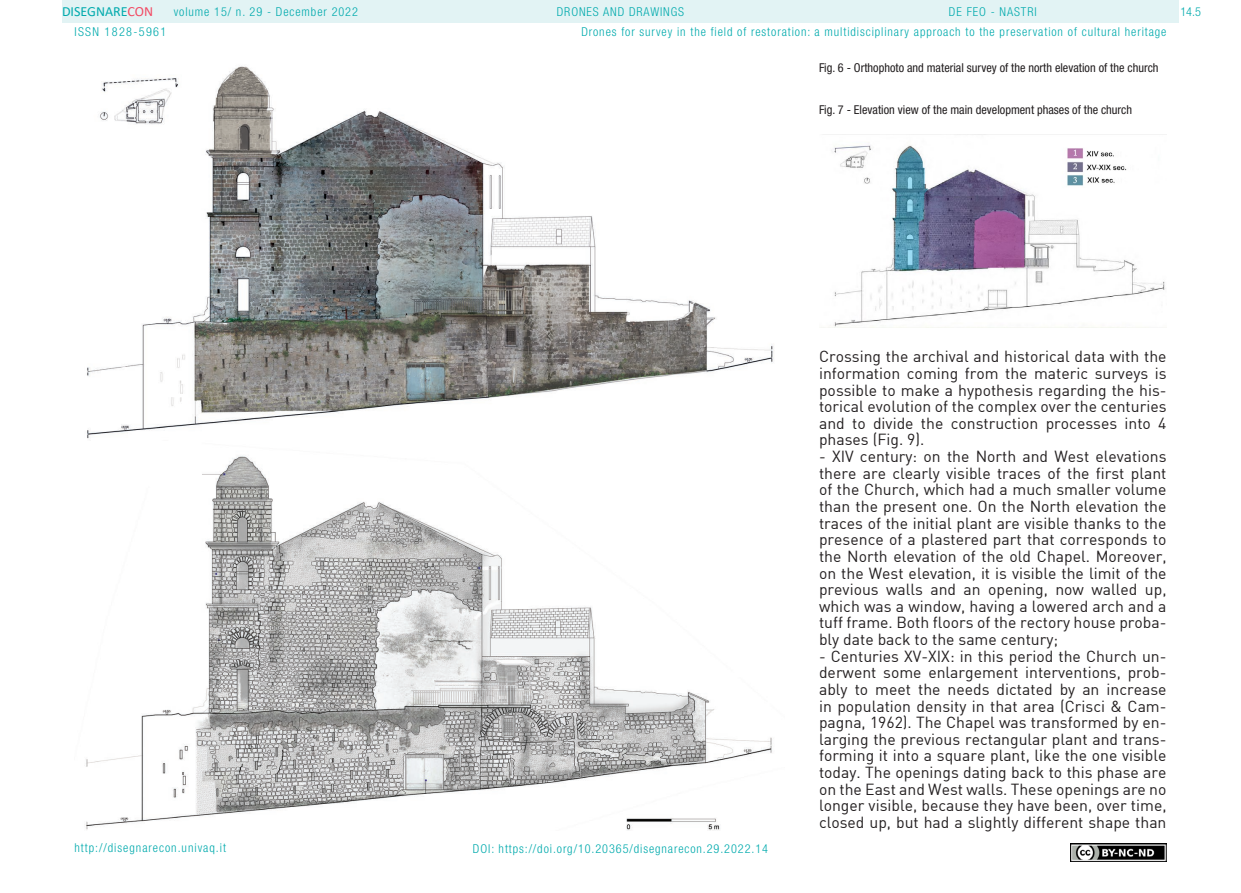
<style>
.page{position:relative;width:1241px;height:893px;background:#fff}
.page>*{position:absolute;margin:0;border:0;box-sizing:border-box;transform-origin:0 0}
.t1{font:15.75px/16.6px "DIN";color:#231f20;text-align:justify}
.t2{font:14px "Calibri";color:#00aaad}
.t3{font:300 condensed 12.25px "Helvetica Neue LT Std";letter-spacing:.075em;color:#00aaad}
.t4{font:condensed 12.25px "Helvetica Neue LT Std";color:#231f20}
.t5{font:300 condensed 12.25px "Helvetica Neue LT Std";letter-spacing:.11em;color:#00aaad}
.s1{color:#f24862}
</style>
<div class="page">
<div style="left:62px;top:0;width:1116px;height:23px;background:#e2f3f4"></div>
<img style="left:1070px;top:843px;width:96px;height:18px">
<img style="left:821px;top:134px;width:345px;height:194px">
<img style="left:86px;top:66px;width:688px;height:765px">
<p class="t2" style="left:62px;top:2px;width:93px">DISEGNARE<span class="s1">CON</span></p>
<p class="t3" style="left:948px;top:5px;width:89px">DE FEO - NASTRI</p>
<p class="t3" style="left:174px;top:5px;width:186px">volume 15/ n. 29 - December 2022</p>
<p class="t3" style="left:556px;top:5px;width:129px">DRONES AND DRAWINGS</p>
<p class="t5" style="left:74px;top:24px;width:93px">ISSN 1828-5961</p>
<p class="t3" style="left:581px;top:25px;width:586px">Drones for survey in the field of restoration: a multidisciplinary approach to the preservation of cultural heritage</p>
<p class="t4" style="left:819px;top:60px;width:341px">Fig. 6 - Orthophoto and material survey of the north elevation of the church</p>
<p class="t4" style="left:819px;top:102px;width:314px">Fig. 7 - Elevation view of the main development phases of the church</p>
<p class="t3" style="left:1180px;top:5px;width:22px">14.5</p>
<p class="t3" style="left:74px;top:841px;width:153px">http://disegnarecon.univaq.it</p>
<p class="t3" style="left:473px;top:842px;width:296px">DOI: https://doi.org/10.20365/disegnarecon.29.2022.14</p>
<p class="t1" style="left:819px;top:348px;width:349px">Crossing the archival and historical data with the information coming from the materic surveys is possible to make a hypothesis regarding the his&shy;torical evolution of the complex over the centuries and to divide the construction processes into 4 phases (Fig. 9).</p>
<p class="t1" style="left:819px;top:448px;width:349px">- XIV century: on the North and West elevations there are clearly visible traces of the first plant of the Church, which had a much smaller volume than the present one. On the North elevation the traces of the initial plant are visible thanks to the presence of a plastered part that corresponds to the North elevation of the old Chapel. Moreover, on the West elevation, it is visible the limit of the previous walls and an opening, now walled up, which was a window, having a lowered arch and a tuff frame. Both floors of the rectory house proba&shy;bly date back to the same century;</p>
<p class="t1" style="left:819px;top:647px;width:349px">- Centuries XV-XIX: in this period the Church un&shy;derwent some enlargement interventions, prob&shy;ably to meet the needs dictated by an increase in population density in that area (Crisci &amp; Cam&shy;pagna, 1962). The Chapel was transformed by en&shy;larging the previous rectangular plant and trans&shy;forming it into a square plant, like the one visible today. The openings dating back to this phase are on the East and West walls. These openings are no longer visible, because they have been, over time, closed up, but had a slightly different shape than</p>
</div>
